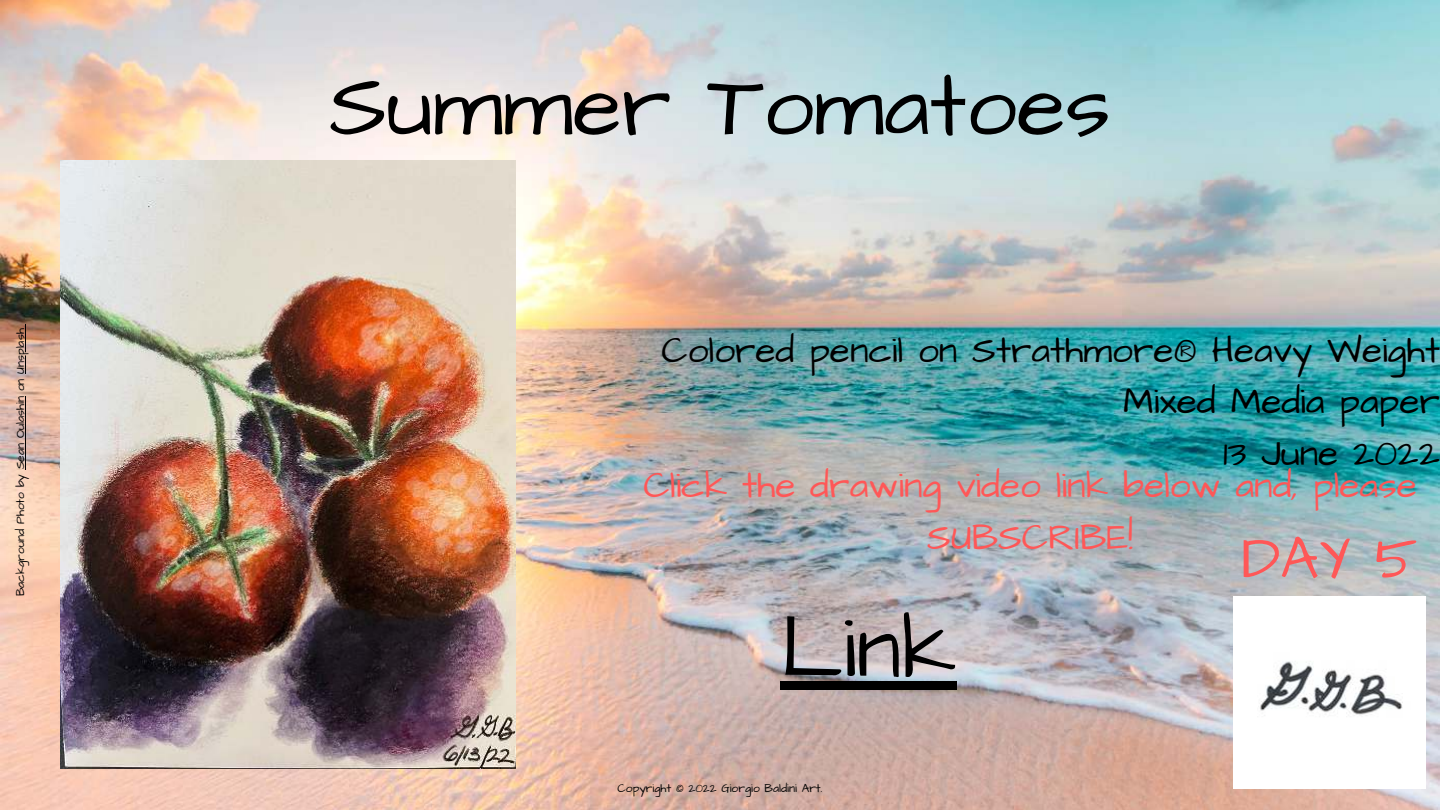
<style>
.page{position:relative;width:1440px;height:810px;background:#fff}
.page>*{position:absolute;margin:0;border:0;box-sizing:border-box;transform-origin:0 0}
.t1{font:90px "Architects Daughter";color:#000}
.t2{font:60px "Architects Daughter";color:#ff5757}
.t3{font:37px/51.8px "Architects Daughter";color:#000;text-align:right}
.t4{font:37px/51.8px "Architects Daughter";color:#ff5757;text-align:center}
.t5{font:12px "Architects Daughter";color:#000}
</style>
<div class="page">
<img style="left:0;top:0;width:1440px;height:810px">
<img style="left:60px;top:161px;width:456px;height:607px">
<img style="left:1233px;top:596px;width:192px;height:192px">
<div style="left:780px;top:681px;width:177px;height:9px;background:#000"></div>
<hr style="left:25px;top:396px;width:1px;height:73px;background:#000">
<hr style="left:25px;top:328px;width:1px;height:46px;background:#000">
<p class="t5" style="left:12px;top:596px;width:269px;rotate:-90deg">Background Photo by Sean Oulashin on Unsplash</p>
<h1 class="t1" style="left:329px;top:46px;width:783px">Summer Tomatoes</h1>
<h3 class="t3" style="left:662px;top:325px;width:780px">Colored pencil on Strathmore® Heavy Weight<br>Mixed Media paper<br>13 June 2022</h3>
<h3 class="t4" style="left:644px;top:461px;width:775px">Click the drawing video link below and, please<br>SUBSCRIBE!</h3>
<h2 class="t2" style="left:1241px;top:518px;width:177px">DAY 5</h2>
<h1 class="t1" style="left:780px;top:588px;width:178px">Link</h1>
<p class="t5" style="left:617px;top:780px;width:207px">Copyright © 2022 Giorgio Baldini Art.</p>
</div>
